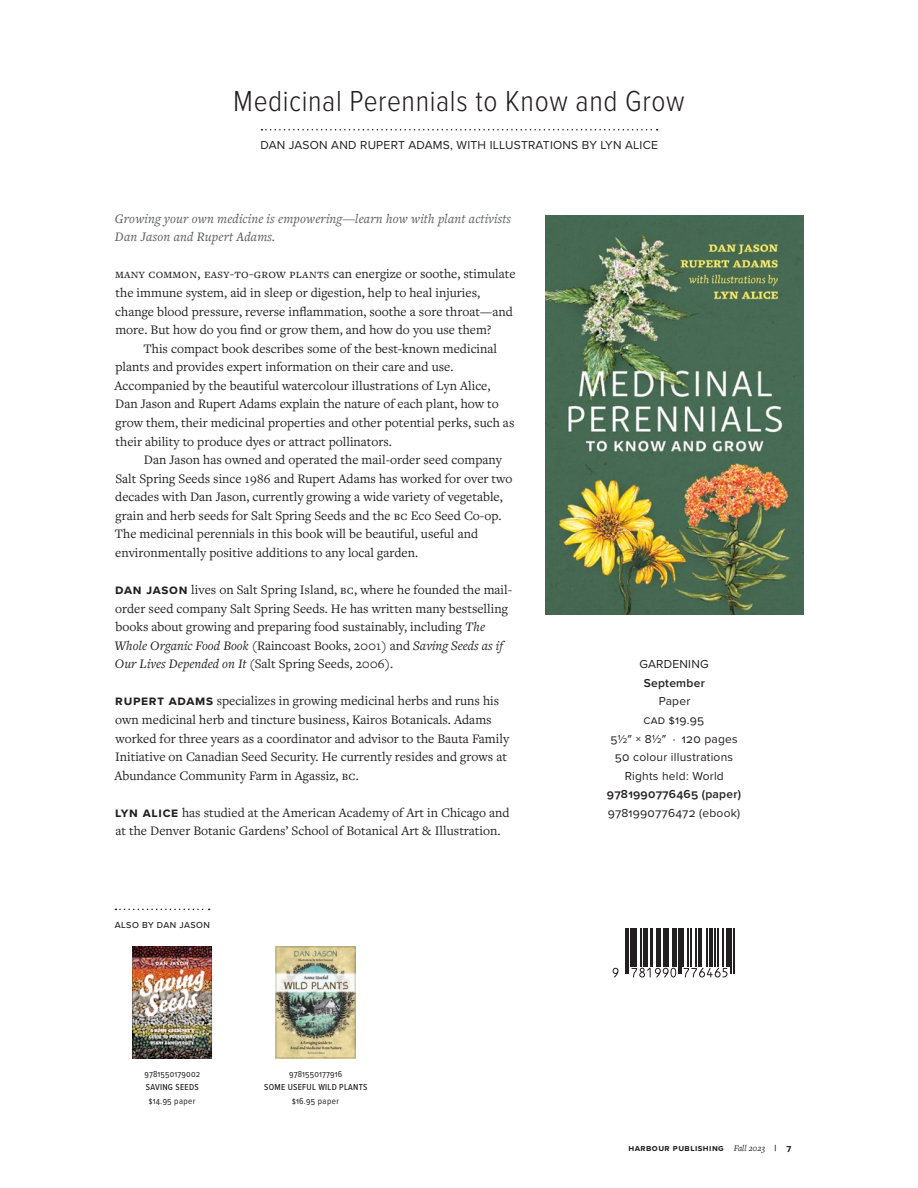
<style>
.page{position:relative;width:918px;height:1188px;background:#fff}
.page>*{position:absolute;margin:0;border:0;box-sizing:border-box;transform-origin:0 0}
.t1{font:300 30px "Proxima Nova Cond";letter-spacing:.02em;color:#231f20}
.t2{font:13.5px/18.6px "Freight Text Pro";color:#231f20}
.t3{font:italic 13.5px/18.6px "Freight Text Pro";letter-spacing:.01em;color:#58595b}
.t4{font:12px/18.6px "Proxima Nova";letter-spacing:.02em;color:#231f20;text-align:center}
.t5{font:600 12px "Proxima Nova";letter-spacing:.02em;color:#231f20}
.t6{font:9px "Proxima Nova Cond";letter-spacing:.02em;color:#231f20}
.t7{font:500 9px "Proxima Nova Cond";letter-spacing:.03em;color:#231f20}
.t8{font:700 9px "Proxima Nova";letter-spacing:.05em;color:#231f20}
.t9{font:500 9px "Proxima Nova";letter-spacing:.05em;color:#231f20}
.s1{font-family:"Proxima Nova";font-weight:700}
.s2{font-style:italic}
.s3{font-family:"Freight Text Pro";font-weight:400;font-style:italic}
</style>
<div class="page">
<img style="left:545px;top:215px;width:258px;height:399px">
<svg style="left:612px;top:928px;width:123px;height:50px"></svg>
<hr style="left:625px;top:928px;width:1px;height:45px;background:#231f20">
<hr style="left:627px;top:928px;width:2px;height:45px;background:#231f20">
<hr style="left:630px;top:928px;width:3px;height:39px;background:#231f20">
<hr style="left:634px;top:928px;width:3px;height:39px;background:#231f20">
<hr style="left:640px;top:928px;width:1px;height:39px;background:#231f20">
<hr style="left:644px;top:928px;width:1px;height:39px;background:#231f20">
<hr style="left:646px;top:928px;width:2px;height:39px;background:#231f20">
<hr style="left:650px;top:928px;width:3px;height:39px;background:#231f20">
<hr style="left:656px;top:928px;width:1px;height:39px;background:#231f20">
<hr style="left:658px;top:928px;width:3px;height:39px;background:#231f20">
<hr style="left:663px;top:928px;width:1px;height:39px;background:#231f20">
<hr style="left:665px;top:928px;width:4px;height:39px;background:#231f20">
<hr style="left:672px;top:928px;width:3px;height:39px;background:#231f20">
<hr style="left:676px;top:928px;width:1px;height:39px;background:#231f20">
<hr style="left:678px;top:928px;width:1px;height:45px;background:#231f20">
<hr style="left:680px;top:928px;width:1px;height:45px;background:#231f20">
<hr style="left:683px;top:928px;width:1px;height:39px;background:#231f20">
<hr style="left:687px;top:928px;width:1px;height:39px;background:#231f20">
<hr style="left:691px;top:928px;width:1px;height:39px;background:#231f20">
<hr style="left:695px;top:928px;width:1px;height:39px;background:#231f20">
<hr style="left:699px;top:928px;width:1px;height:39px;background:#231f20">
<hr style="left:701px;top:928px;width:1px;height:39px;background:#231f20">
<hr style="left:707px;top:928px;width:1px;height:39px;background:#231f20">
<hr style="left:709px;top:928px;width:3px;height:39px;background:#231f20">
<hr style="left:715px;top:928px;width:1px;height:39px;background:#231f20">
<hr style="left:717px;top:928px;width:1px;height:39px;background:#231f20">
<hr style="left:723px;top:928px;width:1px;height:39px;background:#231f20">
<hr style="left:726px;top:928px;width:4px;height:39px;background:#231f20">
<hr style="left:731px;top:928px;width:1px;height:45px;background:#231f20">
<hr style="left:733px;top:928px;width:1px;height:45px;background:#231f20">
<svg style="left:613px;top:968px;width:6px;height:9px"></svg>
<svg style="left:632px;top:968px;width:44px;height:9px"></svg>
<svg style="left:683px;top:968px;width:45px;height:9px"></svg>
<svg style="left:261px;top:129px;width:397px;height:2px"></svg>
<svg style="left:116px;top:909px;width:94px;height:1px"></svg>
<img style="left:278px;top:949px;width:75px;height:107px">
<div style="left:276px;top:947px;width:79px;height:111px;border:1px solid #c7c8ca"></div>
<img style="left:134px;top:949px;width:76px;height:107px">
<h1 class="t1" style="left:233px;top:79px;width:453px">Medicinal Perennials to Know and Grow</h1>
<p class="t4" style="left:261px;top:135px;width:399px">DAN JASON AND RUPERT ADAMS, WITH ILLUSTRATIONS BY LYN ALICE</p>
<p class="t3" style="left:115px;top:209px;width:398px">Growing your own medicine is empowering—learn how with plant activists<br>Dan Jason and Rupert Adams.</p>
<p class="t2" style="left:115px;top:264px;width:402px">Many common, easy-to-grow plants can energize or soothe, stimulate the immune system, aid in sleep or digestion, help to heal injuries, change blood pressure, reverse inflammation, soothe a sore throat—and more. But how do you find or grow them, and how do you use them?</p>
<p class="t2" style="left:114px;top:339px;width:402px;text-indent:29px">This compact book describes some of the best-known medicinal plants and provides expert information on their care and use.<br>Accompanied by the beautiful watercolour illustrations of Lyn Alice, Dan Jason and Rupert Adams explain the nature of each plant, how to grow them, their medicinal properties and other potential perks, such as their ability to produce dyes or attract pollinators.</p>
<p class="t2" style="left:115px;top:450px;width:399px;text-indent:29px">Dan Jason has owned and operated the mail-order seed company Salt Spring Seeds since 1986 and Rupert Adams has worked for over two decades with Dan Jason, currently growing a wide variety of vegetable, grain and herb seeds for Salt Spring Seeds and the BC Eco Seed Co‑op.<br>The medicinal perennials in this book will be beautiful, useful and environmentally positive additions to any local garden.</p>
<p class="t2" style="left:115px;top:580px;width:399px"><span class="s1">Dan Jason</span> lives on Salt Spring Island, BC, where he founded the mail&shy;order seed company Salt Spring Seeds. He has written many bestselling books about growing and preparing food sustainably, including <span class="s2">The Whole Organic Food Book</span> (Raincoast Books, 2001) and <span class="s2">Saving Seeds as if Our Lives Depended on It</span> (Salt Spring Seeds, 2006).</p>
<p class="t2" style="left:114px;top:691px;width:396px"><span class="s1">Rupert Adam s</span> specializes in growing medicinal herbs and runs his own medicinal herb and tincture business, Kairos Botanicals. Adams worked for three years as a coordinator and advisor to the Bauta Family Initiative on Canadian Seed Security. He currently resides and grows at Abundance Community Farm in Agassiz, BC.</p>
<p class="t2" style="left:115px;top:803px;width:396px"><span class="s1">Lyn Alice</span> has studied at the American Academy of Art in Chicago and at the Denver Botanic Gardens’ School of Botanical Art &amp; Illustration.</p>
<p class="t9" style="left:115px;top:918px;width:97px">ALSO BY DAN JASON</p>
<p class="t6" style="left:144px;top:1067px;width:57px">9781550179002</p>
<p class="t7" style="left:146px;top:1081px;width:54px">SAVING SEEDS</p>
<p class="t6" style="left:149px;top:1094px;width:48px">$14.95 paper</p>
<p class="t6" style="left:289px;top:1067px;width:55px">9781550177916</p>
<p class="t7" style="left:264px;top:1081px;width:105px">SOME USEFUL WILD PLANTS</p>
<p class="t6" style="left:292px;top:1094px;width:48px">$16.95 paper</p>
<p class="t4" style="left:639px;top:654px;width:71px">GARDENING</p>
<p class="t4" style="left:651px;top:654px;width:48px">NATURE</p>
<p class="t5" style="left:644px;top:674px;width:63px">September</p>
<p class="t4" style="left:610px;top:692px;width:129px">Paper<br>CAD $19.95<br>5½″ × 8½″ · 120 pages<br>50 colour illustrations<br>Rights held: World</p>
<p class="t5" style="left:607px;top:785px;width:136px">9781990776465 (paper)</p>
<p class="t4" style="left:608px;top:803px;width:134px">9781990776472 (ebook)</p>
<p class="t8" style="left:629px;top:1141px;width:164px">Harbour Publishing <span class="s3">Fall 2023</span> | 7</p>
</div>
